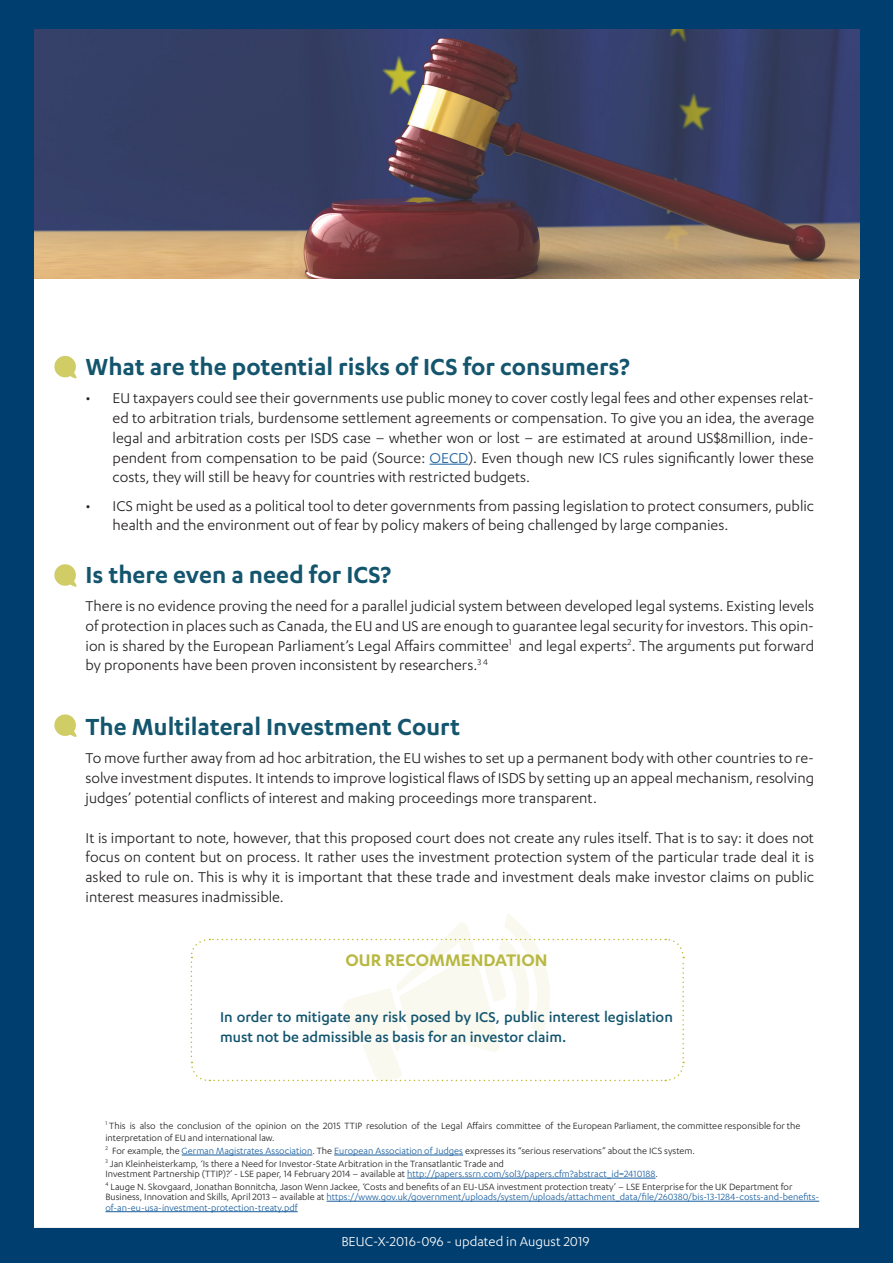
<style>
.page{position:relative;width:893px;height:1263px;background:#fff}
.page>*{position:absolute;margin:0;border:0;box-sizing:border-box;transform-origin:0 0}
.t1{font:600 27px "Karbon";color:#14556e}
.t2{font:600 19.5px "Karbon";color:#b8b843}
.t3{font:16.5px/19.8px "Karbon";color:#231f20;text-align:justify}
.t4{font:500 16.5px/19.8px "Karbon";color:#14556e}
.t5{font:15px "Karbon";color:#fff}
.t6{font:10.5px/10.5px "Karbon";color:#231f20}
.s1{color:#175d9e}
</style>
<div class="page">
<div style="left:1px;top:1px;width:891px;height:1261px;background:#003e6f"></div>
<div style="left:34px;top:33px;width:825px;height:1195px;background:#fff;border:2px solid #fff"></div>
<img style="left:34px;top:30px;width:826px;height:249px">
<hr style="left:430px;top:464px;width:38px;height:1px;background:#175d9e">
<svg style="left:190px;top:913px;width:495px;height:169px"></svg>
<hr style="left:182px;top:1155px;width:130px;height:1px;background:#175d9e">
<hr style="left:334px;top:1155px;width:129px;height:1px;background:#175d9e">
<hr style="left:407px;top:1178px;width:248px;height:1px;background:#175d9e">
<hr style="left:327px;top:1201px;width:492px;height:1px;background:#175d9e">
<hr style="left:105px;top:1211px;width:193px;height:1px;background:#175d9e">
<svg style="left:54px;top:356px;width:22px;height:21px"></svg>
<svg style="left:61px;top:363px;width:16px;height:16px"></svg>
<svg style="left:54px;top:564px;width:22px;height:22px"></svg>
<svg style="left:61px;top:571px;width:16px;height:16px"></svg>
<svg style="left:54px;top:714px;width:22px;height:22px"></svg>
<svg style="left:61px;top:722px;width:16px;height:15px"></svg>
<p class="t1" style="left:86px;top:351px;width:546px">What are the potential risks of ICS for consumers?</p>
<p class="t3" style="left:113px;top:388px;width:703px;text-indent:-27px">• EU taxpayers could see their governments use public money to cover costly legal fees and other expenses relat&shy;ed to arbitration trials, burdensome settlement agreements or compensation. To give you an idea, the average legal and arbitration costs per ISDS case – whether won or lost – are estimated at around US$8million, inde&shy;pendent from compensation to be paid (Source: <span class="s1">OECD</span>). Even though new ICS rules significantly lower these costs, they will still be heavy for countries with restricted budgets.</p>
<p class="t3" style="left:113px;top:495px;width:703px;text-indent:-27px">• ICS might be used as a political tool to deter governments from passing legislation to protect consumers, public health and the environment out of fear by policy makers of being challenged by large companies.</p>
<p class="t1" style="left:86px;top:559px;width:307px">Is there even a need for ICS?</p>
<p class="t3" style="left:86px;top:596px;width:730px">There is no evidence proving the need for a parallel judicial system between developed legal systems. Existing levels of protection in places such as Canada, the EU and US are enough to guarantee legal security for investors. This opin&shy;ion is shared by the European Parliament’s Legal Affairs committee<sup>1</sup> and legal experts<sup>2</sup>. The arguments put forward by proponents have been proven inconsistent by researchers.<sup>3</sup> <sup>4</sup></p>
<p class="t1" style="left:86px;top:712px;width:376px">The Multilateral Investment Court</p>
<p class="t3" style="left:86px;top:748px;width:730px">To move further away from ad hoc arbitration, the EU wishes to set up a permanent body with other countries to re&shy;solve investment disputes. It intends to improve logistical flaws of ISDS by setting up an appeal mechanism, resolving judges’ potential conflicts of interest and making proceedings more transparent.</p>
<p class="t3" style="left:86px;top:827px;width:730px">It is important to note, however, that this proposed court does not create any rules itself. That is to say: it does not focus on content but on process. It rather uses the investment protection system of the particular trade deal it is asked to rule on. This is why it is important that these trade and investment deals make investor claims on public interest measures inadmissible.</p>
<p class="t2" style="left:345px;top:949px;width:204px">OUR RECOMMENDATION</p>
<p class="t4" style="left:220px;top:1007px;width:454px">In order to mitigate any risk posed by ICS, public interest legislation must not be admissible as basis for an investor claim.</p>
<p class="t6" style="left:105px;top:1119px;width:697px;line-height:12.6px"><sup>1</sup> This is also the conclusion of the opinion on the 2015 TTIP resolution of the Legal Affairs committee of the European Parliament, the committee responsible for the interpretation of EU and international law.</p>
<p class="t6" style="left:105px;top:1145px;width:591px"><sup>2</sup> For example, the <span class="s1">German Magistrates Association</span>. The <span class="s1">European Association of Judges</span> expresses its “serious reservations” about the ICS system.</p>
<p class="t6" style="left:105px;top:1158px;width:400px"><sup>3</sup> Jan Kleinheisterkamp, ‘Is there a Need for Investor-State Arbitration in the Transatlantic Trade and</p>
<p class="t6" style="left:105px;top:1168px;width:554px">Investment Partnership (TTIP)?’ - LSE paper, 14 February 2014 – available at <span class="s1">http://papers.ssrn.com/sol3/papers.cfm?abstract_id=2410188</span>.</p>
<p class="t6" style="left:105px;top:1181px;width:715px"><sup>4</sup> Lauge N. Skovgaard, Jonathan Bonnitcha, Jason Wenn Jackee, ‘Costs and benefits of an EU-USA investment protection treaty’ – LSE Enterprise for the UK Department for<br>Business, Innovation and Skills, April 2013 – available at <span class="s1">https://www.gov.uk/government/uploads/system/uploads/attachment_data/file/260380/bis-13-1284-costs-and-benefits&shy;of-an-eu-usa-investment-protection-treaty.pdf</span></p>
<p class="t5" style="left:341px;top:1233px;width:250px">BEUC-X-2016-096 - updated in August 2019</p>
</div>
